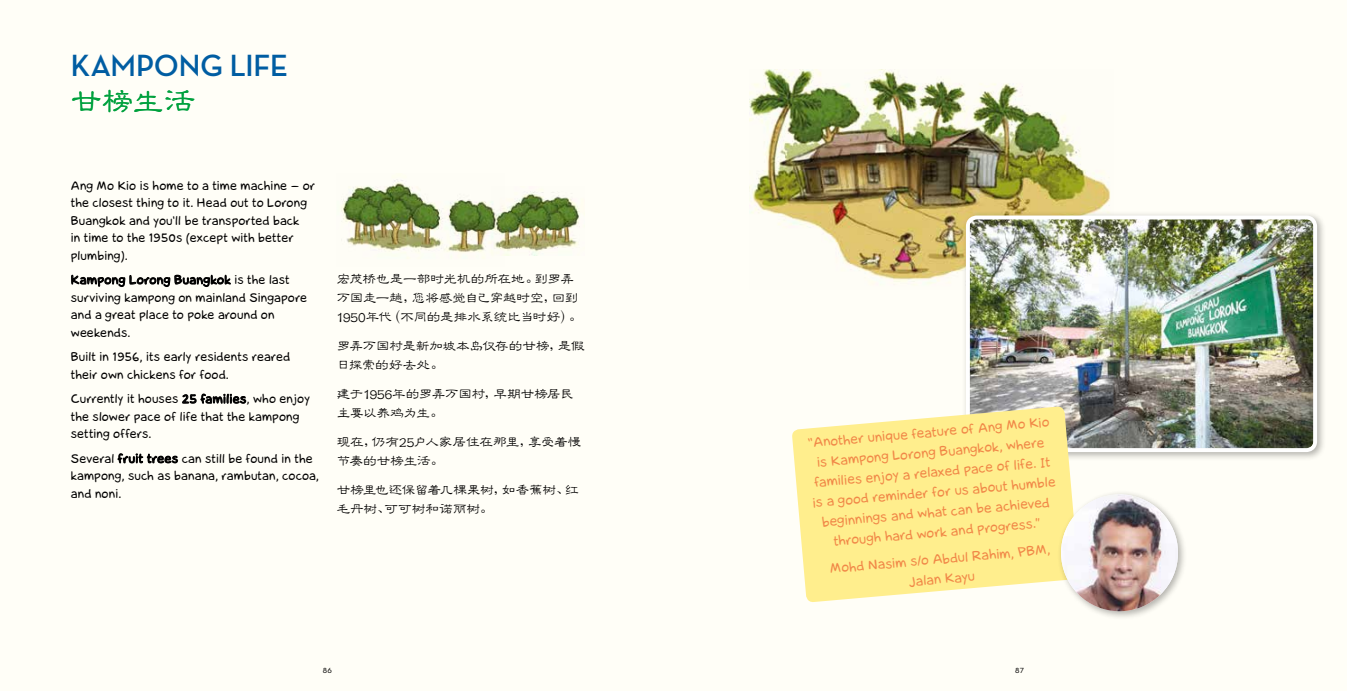
<style>
.page{position:relative;width:1347px;height:691px;background:#fff}
.page>*{position:absolute;margin:0;border:0;box-sizing:border-box;transform-origin:0 0}
.t1{font:700 31.25px "Neutra Disp";color:#005da2}
.t2{font:500 31.25px "GB Jen Lei";color:#00a13e}
.t3{font:13.75px/20px "la Cartoonerie";color:#f18848;text-align:center}
.t4{font:500 13.75px/18.8px "GB Jen Lei";letter-spacing:-.03em;color:#000}
.t5{font:12.5px/17.5px "la Cartoonerie";letter-spacing:.01em;color:#000}
.t6{font:500 10px "Neutra Disp";color:#000}
</style>
<div class="page">
<div style="left:0;top:0;width:1346px;height:691px;background:#fffef7"></div>
<img style="left:749px;top:69px;width:361px;height:216px">
<svg style="left:71px;top:274px;width:160px;height:13px"></svg>
<svg style="left:182px;top:393px;width:64px;height:11px"></svg>
<svg style="left:117px;top:453px;width:61px;height:11px"></svg>
<div style="left:961px;top:211px;width:365px;height:250px;background:#000;opacity:.3"></div>
<img style="left:971px;top:221px;width:341px;height:226px">
<div style="left:966px;top:216px;width:351px;height:236px;border:4px solid #fff;border-radius:9px"></div>
<svg style="left:792px;top:406px;width:287px;height:196px;background:#fdee9b"></svg>
<div style="left:1056px;top:490px;width:131px;height:130px;background:#000;opacity:.3"></div>
<img style="left:1061px;top:494px;width:117px;height:117px;border-radius:58px">
<img style="left:341px;top:179px;width:150px;height:74px">
<img style="left:491px;top:191px;width:89px;height:65px">
<h1 class="t1" style="left:71px;top:48px;width:43px">KAMPONG</h1>
<h1 class="t1" style="left:230px;top:48px;width:30px">LIFE</h1>
<h1 class="t2" style="left:71px;top:85px;width:126px">甘榜生活</h1>
<p class="t5" style="left:71px;top:177px;width:246px">Ang Mo Kio is home to a time machine - or the closest thing to it. Head out to Lorong Buangkok and you'll be transported back<br>in time to the 1950s (except with better plumbing).</p>
<p class="t5" style="left:71px;top:271px;width:238px">Kampong Lorong Buangkok is the last surviving kampong on mainland Singapore and a great place to poke around on weekends.</p>
<p class="t5" style="left:71px;top:349px;width:221px">Built in 1956, its early residents reared their own chickens for food.</p>
<p class="t5" style="left:71px;top:391px;width:241px">Currently it houses 25 families, who enjoy the slower pace of life that the kampong setting offers.</p>
<p class="t5" style="left:71px;top:450px;width:250px">Several fruit trees can still be found in the kampong, such as banana, rambutan, cocoa, and noni.</p>
<p class="t4" style="left:337px;top:269px;width:246px">宏茂桥也是一部时光机的所在地。到罗弄万国走一趟，您将感觉自己穿越时空，回到<br>1950年代（不同的是排水系统比当时好）。</p>
<p class="t4" style="left:337px;top:336px;width:250px">罗弄万国村是新加坡本岛仅存的甘榜，是假日探索的好去处。</p>
<p class="t4" style="left:337px;top:384px;width:238px">建于1956年的罗弄万国村，早期甘榜居民主要以养鸡为生。</p>
<p class="t4" style="left:337px;top:433px;width:246px">现在，仍有25户人家居住在那里，享受着慢节奏的甘榜生活。</p>
<p class="t4" style="left:337px;top:481px;width:244px">甘榜里也还保留着几棵果树，如香蕉树、红毛丹树、可可树和诺丽树。</p>
<p class="t3" style="left:806px;top:433px;width:247px;rotate:-5deg">“A notheruniq ue feature ofA ng M o Kio is K am pong L orong B uangkok, where fam ilies enj oy a relaxed pace oflife. It is a good rem inderforus abouthum bl e beginnings and whatcan be achieved through hard work and progres s .”</p>
<p class="t3" style="left:829px;top:559px;width:222px;rotate:-5deg">Mohd Nasim s/o Abdul Rahim, PB M,<br>J alan Kayu</p>
<p class="t6" style="left:323px;top:664px;width:11px">86</p>
<p class="t6" style="left:1015px;top:664px;width:10px">87</p>
</div>
